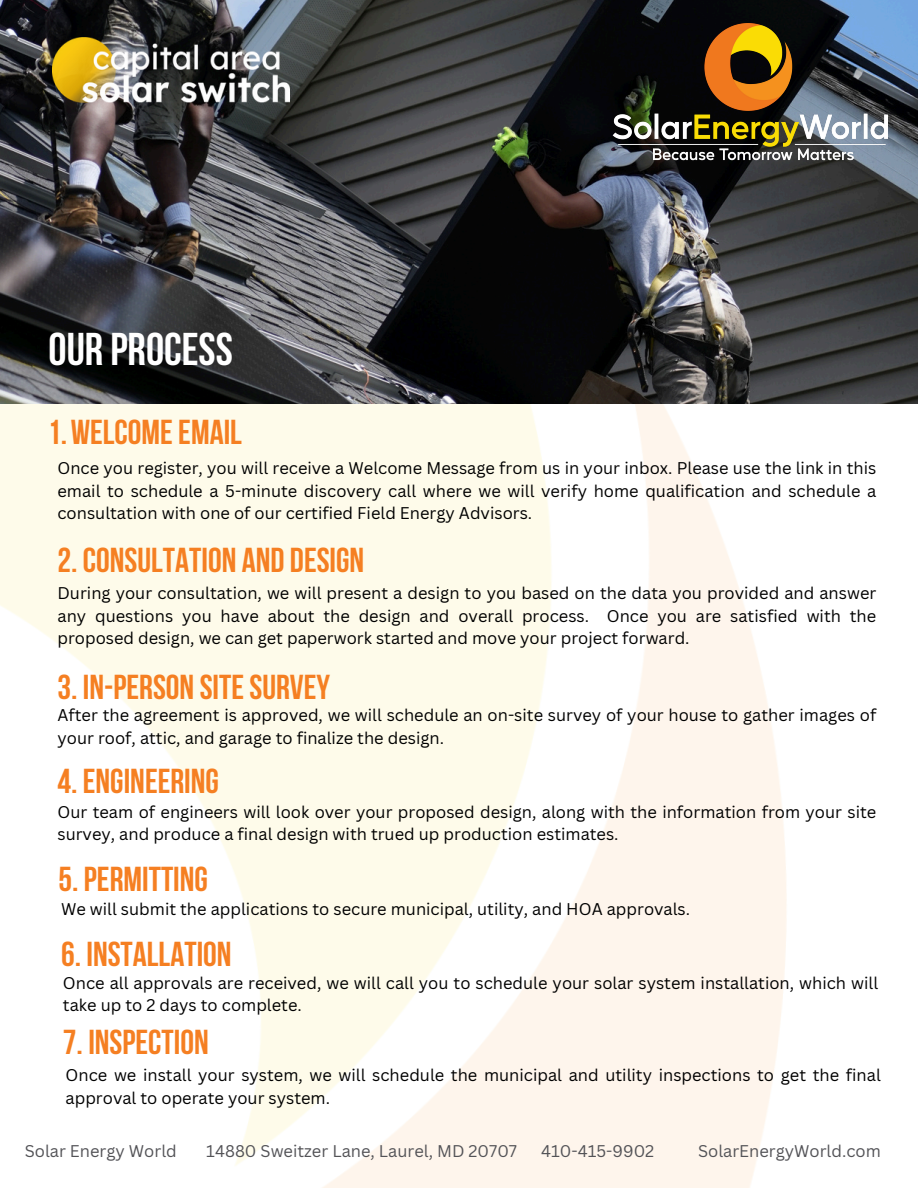
<style>
.page{position:relative;width:918px;height:1188px;background:#fff}
.page>*{position:absolute;margin:0;border:0;box-sizing:border-box;transform-origin:0 0}
.t1{font:700 45.75px "Bebas Neue";color:#fff}
.t2{font:700 34.5px "Bebas Neue";color:#f57f22}
.t3{font:16.5px/22.5px "Canva Sans";color:#000}
.t4{font:16.5px "Canva Sans";color:#535357}
</style>
<div class="page">
<img style="left:0;top:0;width:918px;height:404px">
<img style="left:613px;top:24px;width:276px;height:139px">
<img style="left:52px;top:38px;width:238px;height:64px">
<p class="t1" style="left:52px;top:316px;width:186px">OUR PROCESS</p>
<h2 class="t1" style="left:49px;top:331px;width:186px">OUR PROCESS</h2>
<h1 class="t2" style="left:47px;top:418px;width:196px">1.WELCOMEEMAIL</h1>
<p class="t3" style="left:57px;top:456px;width:820px;text-align:justify">Once you register, you will receive a Welcome Message from us in your inbox. Please use the link in this email to schedule a 5-minute discovery call where we will verify home qualification and schedule a consultation with one of our certified Field Energy Advisors.</p>
<p class="t2" style="left:57px;top:546px;width:308px">2. CONSULTATION AND DESIGN</p>
<p class="t3" style="left:57px;top:582px;width:820px;text-align:justify">During your consultation, we will present a design to you based on the data you provided and answer any questions you have about the design and overall process. Once you are satisfied with the proposed design, we can get paperwork started and move your project forward.</p>
<h2 class="t2" style="left:57px;top:673px;width:274px">3. IN-PERSON SITESURVEY</h2>
<p class="t3" style="left:57px;top:704px;width:820px">After the agreement is approved, we will schedule an on-site survey of your house to gather images of your roof, attic, and garage to finalize the design.</p>
<p class="t2" style="left:57px;top:767px;width:163px">4. ENGINEERING</p>
<h2 class="t3" style="left:57px;top:800px;width:820px">Our team of engineers will look over your proposed design, along with the information from your site survey, and produce a final design with trued up production estimates.</h2>
<h2 class="t2" style="left:58px;top:866px;width:151px">5. PERMITTING</h2>
<p class="t3" style="left:61px;top:897px;width:631px">We will submit the applications to secure municipal, utility, and HOA approvals.</p>
<h2 class="t2" style="left:61px;top:940px;width:172px">6. INSTALLATION</h2>
<p class="t3" style="left:63px;top:971px;width:817px">Once all approvals are received, we will call you to schedule your solar system installation, which will take up to 2 days to complete.</p>
<h2 class="t2" style="left:63px;top:1028px;width:147px">7. INSPECTION</h2>
<p class="t3" style="left:66px;top:1063px;width:817px">Once we install your system, we will schedule the municipal and utility inspections to get the final approval to operate your system.</p>
<h1 class="t4" style="left:25px;top:1139px;width:154px">Solar Energy World</h1>
<p class="t4" style="left:206px;top:1139px;width:312px">14880 Sweitzer Lane, Laurel, MD 20707</p>
<p class="t4" style="left:541px;top:1139px;width:115px">410-415-9902</p>
<p class="t4" style="left:698px;top:1139px;width:184px">SolarEnergyWorld.com</p>
</div>
